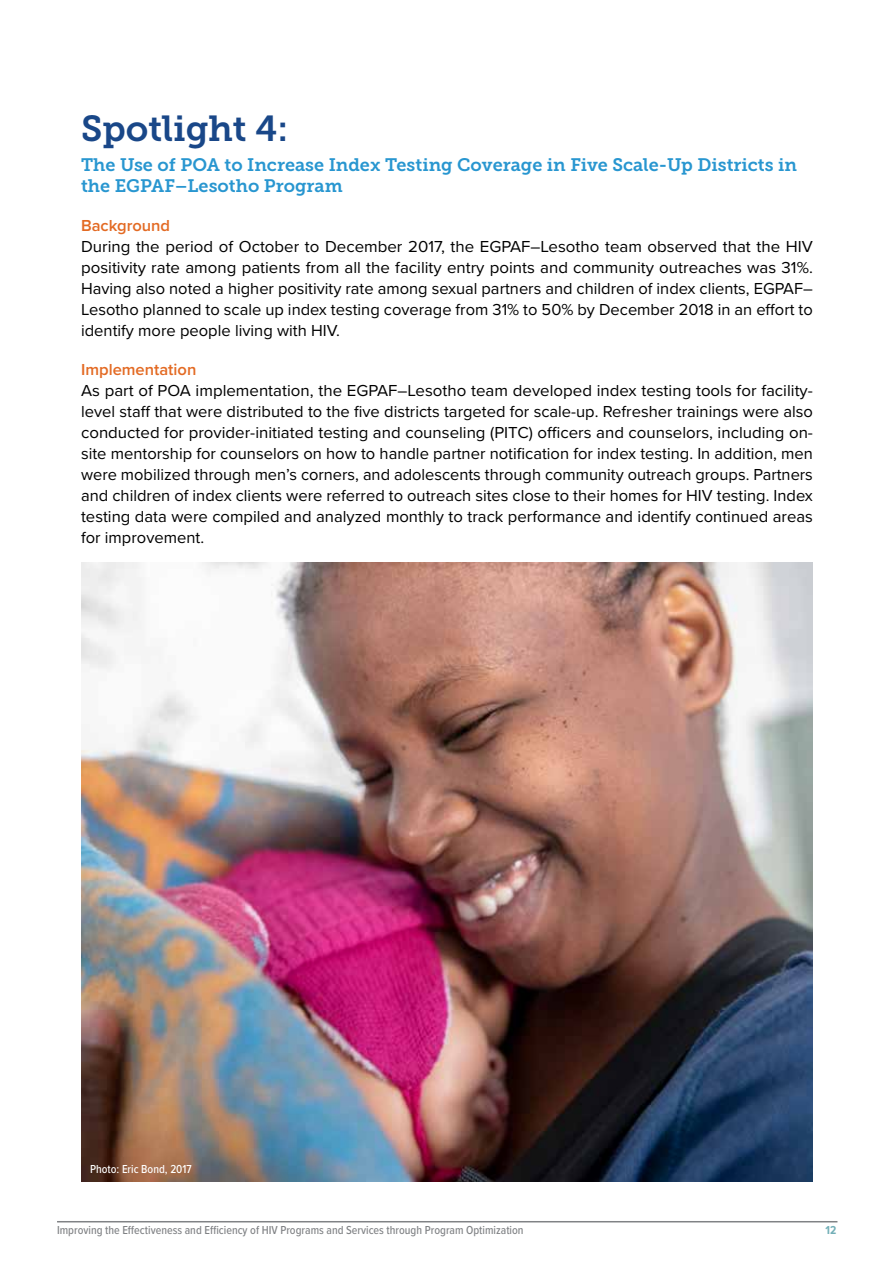
<style>
.page{position:relative;width:894px;height:1263px;background:#fff}
.page>*{position:absolute;margin:0;border:0;box-sizing:border-box;transform-origin:0 0}
.t1{font:36px "Museo Slab 700";color:#194788}
.t2{font:18px/21px "Museo Slab 700";color:#2896d0}
.t3{font:16.5px/21px "Proxima Nova";color:#000;text-align:justify}
.t4{font:600 16.5px "Proxima Nova";color:#e36a23}
.t5{font:500 12px "Proxima Nova Cond";color:#808285}
.t6{font:500 12px "Proxima Nova Cond";color:#fff}
.t7{font:700 12px "Proxima Nova Cond";color:#73afb7}
</style>
<div class="page">
<hr style="left:57px;top:1221px;width:780px;height:1px;background:#808285">
<img style="left:81px;top:562px;width:731px;height:620px">
<h1 class="t1" style="left:81px;top:108px;width:209px">Spotlight 4:</h1>
<p class="t2" style="left:81px;top:154px;width:717px">The Use of POA to Increase Index Testing Coverage in Five Scale-Up Districts in the EGPAF–Lesotho Program</p>
<p class="t4" style="left:81px;top:213px;width:91px">Background</p>
<p class="t3" style="left:81px;top:235px;width:733px">During the period of October to December 2017, the EGPAF–Lesotho team observed that the HIV positivity rate among patients from all the facility entry points and community outreaches was 31%.<br>Having also noted a higher positivity rate among sexual partners and children of index clients, EGPAF– Lesotho planned to scale up index testing coverage from 31% to 50% by December 2018 in an effort to identify more people living with HIV.</p>
<p class="t4" style="left:81px;top:357px;width:117px">Implementation</p>
<p class="t3" style="left:81px;top:379px;width:733px">As part of POA implementation, the EGPAF–Lesotho team developed index testing tools for facility&shy;level staff that were distributed to the five districts targeted for scale-up. Refresher trainings were also conducted for provider-initiated testing and counseling (PITC) officers and counselors, including on&shy;site mentorship for counselors on how to handle partner notification for index testing. In addition, men were mobilized through men’s corners, and adolescents through community outreach groups. Partners and children of index clients were referred to outreach sites close to their homes for HIV testing. Index testing data were compiled and analyzed monthly to track performance and identify continued areas for improvement.</p>
<p class="t6" style="left:90px;top:1160px;width:103px">Photo: Eric Bond, 2017</p>
<p class="t5" style="left:57px;top:1221px;width:468px">Improving the Effectiveness and Efficiency of HIV Programs and Services through Program Optimization</p>
<p class="t7" style="left:825px;top:1221px;width:12px">12</p>
</div>
